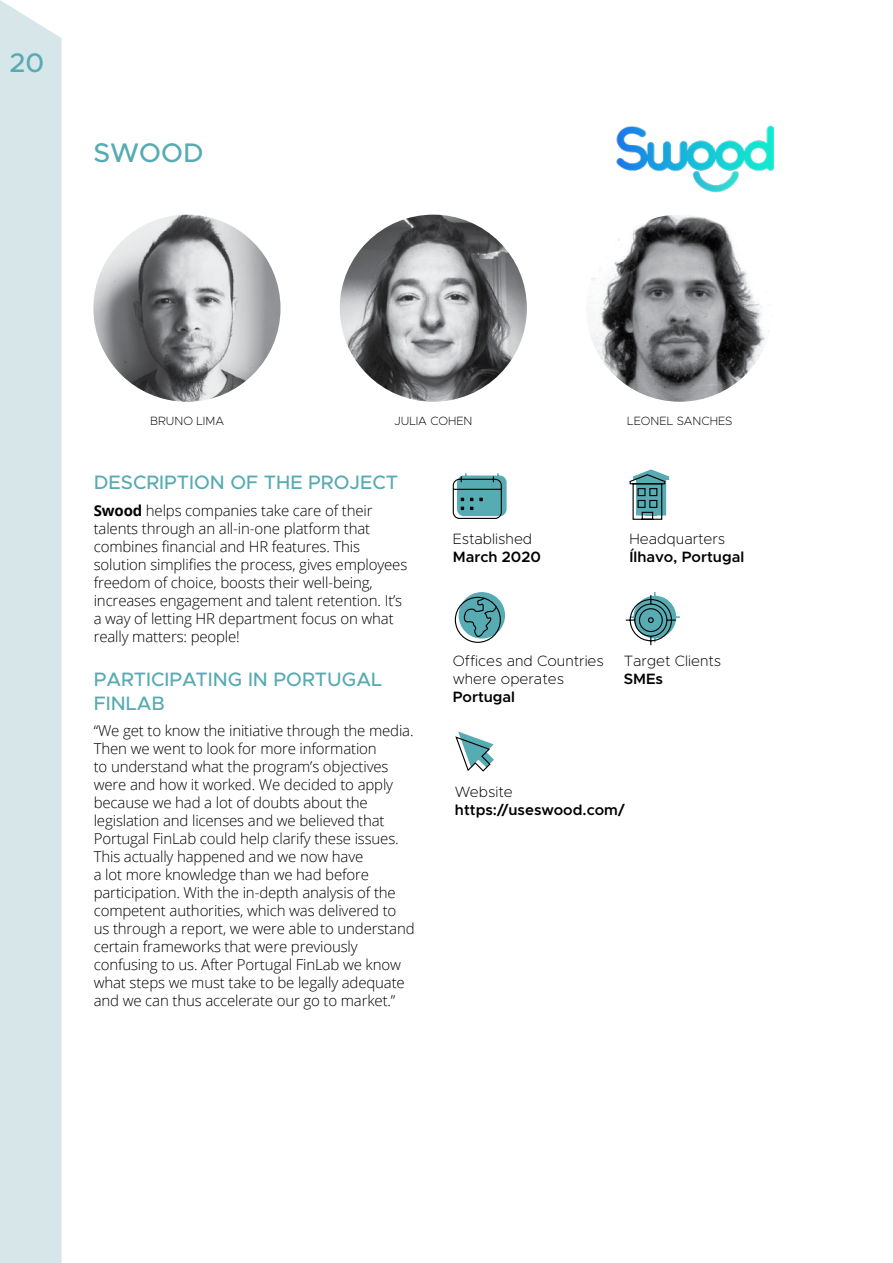
<style>
.page{position:relative;width:893px;height:1263px;background:#fff}
.page>*{position:absolute;margin:0;border:0;box-sizing:border-box;transform-origin:0 0}
.t1{font:500 27px "Metropolis";color:#57abb2}
.t2{font:500 19.5px/23.4px "Metropolis";color:#57abb2}
.t3{font:300 15px/18px "Open Sans";letter-spacing:-.01em;color:#000}
.t4{font:200 15px/18px "Metropolis";color:#000}
.t5{font:600 15px "Metropolis";color:#000}
.t6{font:200 12px "Metropolis";color:#000}
.s1{font-weight:700}
</style>
<div class="page">
<div style="left:0;top:0;width:62px;height:1263px;background:#d7e6e8"></div>
<svg style="left:452px;top:473px;width:55px;height:46px;background:#6aa5aa"></svg>
<svg style="left:629px;top:469px;width:41px;height:51px"></svg>
<svg style="left:454px;top:592px;width:52px;height:51px"></svg>
<svg style="left:625px;top:592px;width:55px;height:54px"></svg>
<svg style="left:455px;top:731px;width:39px;height:41px"></svg>
<img style="left:93px;top:215px;width:187px;height:187px;border-radius:94px">
<img style="left:340px;top:215px;width:187px;height:187px;border-radius:94px">
<img style="left:586px;top:215px;width:187px;height:187px;border-radius:94px">
<img style="left:616px;top:125px;width:158px;height:68px">
<h1 class="t1" style="left:10px;top:46px;width:36px">20</h1>
<h1 class="t1" style="left:93px;top:136px;width:112px">SWOOD</h1>
<p class="t6" style="left:150px;top:413px;width:75px">BRUNO LIMA</p>
<p class="t6" style="left:394px;top:413px;width:80px">JULIA COHEN</p>
<p class="t6" style="left:627px;top:413px;width:107px">LEONEL SANCHES</p>
<h2 class="t2" style="left:94px;top:471px;width:306px">DESCRIPTION OF THE PROJECT</h2>
<p class="t3" style="left:94px;top:501px;width:315px"><span class="s1">Swood</span> helps companies take care of their talents through an all-in-one platform that combines financial and HR features. This solution simplifies the process, gives employees freedom of choice, boosts their well-being, increases engagement and talent retention. It’s a way of letting HR department focus on what really matters: people!</p>
<h2 class="t2" style="left:94px;top:668px;width:290px">PARTICIPATING IN PORTUGAL<br>FINLAB</h2>
<p class="t3" style="left:94px;top:721px;width:322px">“We get to know the initiative through the media.<br>Then we went to look for more information<br>to understand what the program’s objectives were and how it worked. We decided to apply because we had a lot of doubts about the legislation and licenses and we believed that Portugal FinLab could help clarify these issues.<br>This actually happened and we now have<br>a lot more knowledge than we had before participation. With the in-depth analysis of the competent authorities, which was delivered to us through a report, we were able to understand certain frameworks that were previously confusing to us. After Portugal FinLab we know what steps we must take to be legally adequate and we can thus accelerate our go to market.”</p>
<p class="t4" style="left:453px;top:529px;width:81px">Established</p>
<p class="t5" style="left:453px;top:547px;width:90px">March 2020</p>
<p class="t4" style="left:630px;top:529px;width:97px">Headquarters</p>
<p class="t5" style="left:630px;top:547px;width:116px">Ílhavo, Portugal</p>
<p class="t4" style="left:453px;top:652px;width:153px">Offices and Countries where operates</p>
<p class="t5" style="left:453px;top:688px;width:64px">Portugal</p>
<p class="t4" style="left:624px;top:652px;width:99px">Target Clients</p>
<p class="t5" style="left:624px;top:670px;width:41px">SMEs</p>
<p class="t4" style="left:455px;top:783px;width:59px">Website</p>
<p class="t5" style="left:455px;top:800px;width:171px">https://useswood.com/</p>
</div>
